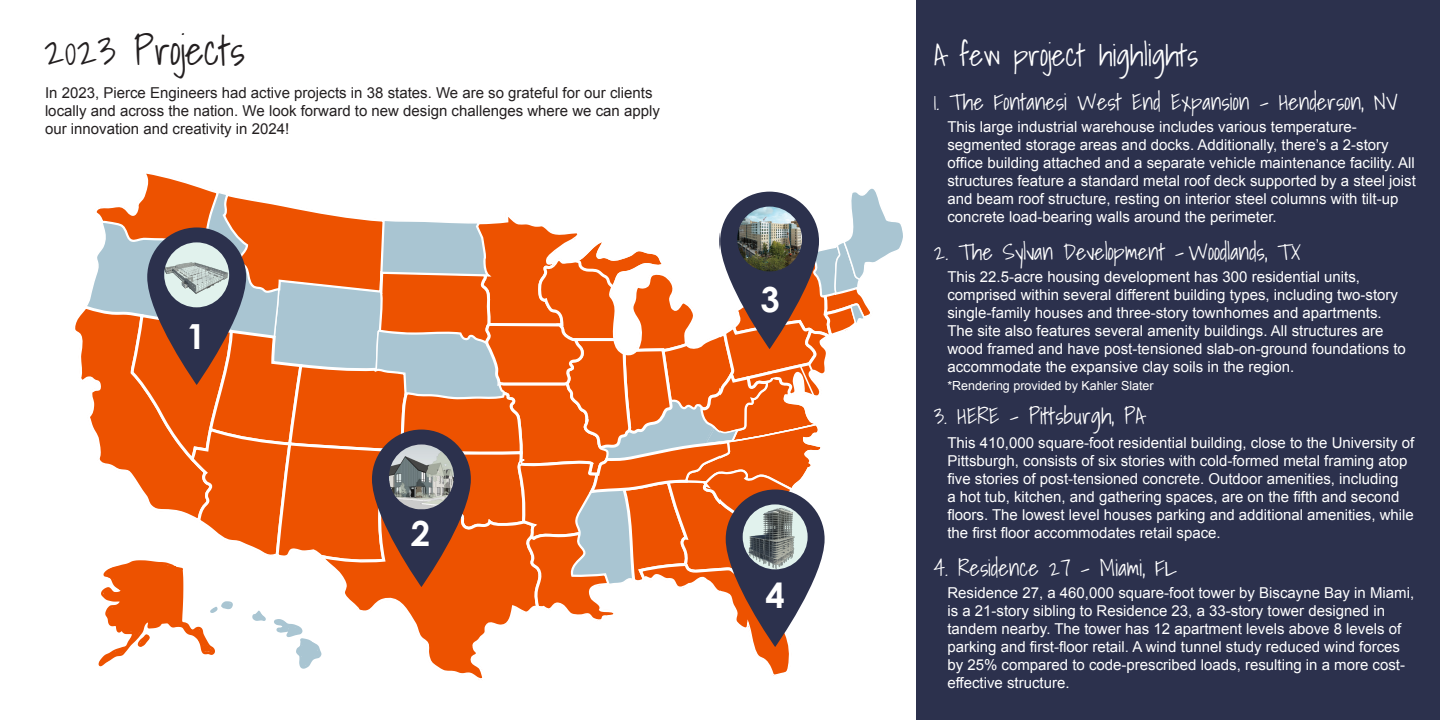
<style>
.page{position:relative;width:1440px;height:720px;background:#fff}
.page>*{position:absolute;margin:0;border:0;box-sizing:border-box;transform-origin:0 0}
.t1{font:300 40px "Shadows Into";color:#231f20}
.t2{font:700 34.62px "Century Gothic Pro";color:#fff}
.t3{font:300 30px "Shadows Into";color:#fff}
.t4{font:300 22.5px "Shadows Into";color:#fff}
.t5{font:15px/18px "Arial";color:#fff}
.t6{font:15px/18px "Arial";color:#231f20}
.t7{font:12.5px "Arial";color:#fff}
</style>
<div class="page">
<div style="left:916px;top:0;width:524px;height:720px;background:#2c314d"></div>
<svg style="left:75px;top:173px;width:828px;height:507px"></svg>
<img style="left:742px;top:505px;width:60px;height:63px">
<p class="t1" style="left:44px;top:18px;width:202px">2023 Projects</p>
<p class="t6" style="left:45px;top:84px;width:617px">In 2023, Pierce Engineers had active projects in 38 states. We are so grateful for our clients locally and across the nation. We look forward to new design challenges where we can apply our innovation and creativity in 2024!</p>
<p class="t2" style="left:187px;top:314px;width:21px">1</p>
<p class="t2" style="left:412px;top:512px;width:21px">2</p>
<p class="t2" style="left:761px;top:278px;width:21px">3</p>
<p class="t2" style="left:766px;top:574px;width:21px">4</p>
<p class="t3" style="left:934px;top:31px;width:266px">A few project highlights</p>
<p class="t4" style="left:934px;top:83px;width:465px">1. The Fontanesi West End Expansion - Henderson, NV</p>
<p class="t5" style="left:947px;top:118px;width:470px">This large industrial warehouse includes various temperature&shy;segmented storage areas and docks. Additionally, there’s a 2-story office building attached and a separate vehicle maintenance facility. All structures feature a standard metal roof deck supported by a steel joist and beam roof structure, resting on interior steel columns with tilt-up concrete load-bearing walls around the perimeter.</p>
<p class="t4" style="left:934px;top:234px;width:369px">2. The Sylvan Development - Woodlands, TX</p>
<p class="t5" style="left:947px;top:268px;width:460px">This 22.5-acre housing development has 300 residential units, comprised within several different building types, including two-story single-family houses and three-story townhomes and apartments.<br>The site also features several amenity buildings. All structures are wood framed and have post-tensioned slab-on-ground foundations to accommodate the expansive clay soils in the region.</p>
<p class="t7" style="left:947px;top:377px;width:208px">*Rendering provided by Kahler Slater</p>
<p class="t4" style="left:934px;top:398px;width:212px">3. HERE - Pittsburgh, PA</p>
<p class="t5" style="left:947px;top:434px;width:468px">This 410,000 square-foot residential building, close to the University of Pittsburgh, consists of six stories with cold-formed metal framing atop five stories of post-tensioned concrete. Outdoor amenities, including<br>a hot tub, kitchen, and gathering spaces, are on the fifth and second floors. The lowest level houses parking and additional amenities, while the first floor accommodates retail space.</p>
<p class="t4" style="left:934px;top:549px;width:245px">4. Residence 27 - Miami, FL</p>
<p class="t5" style="left:947px;top:584px;width:468px">Residence 27, a 460,000 square-foot tower by Biscayne Bay in Miami, is a 21-story sibling to Residence 23, a 33-story tower designed in tandem nearby. The tower has 12 apartment levels above 8 levels of parking and first-floor retail. A wind tunnel study reduced wind forces by 25% compared to code-prescribed loads, resulting in a more cost&shy;effective structure.</p>
</div>
